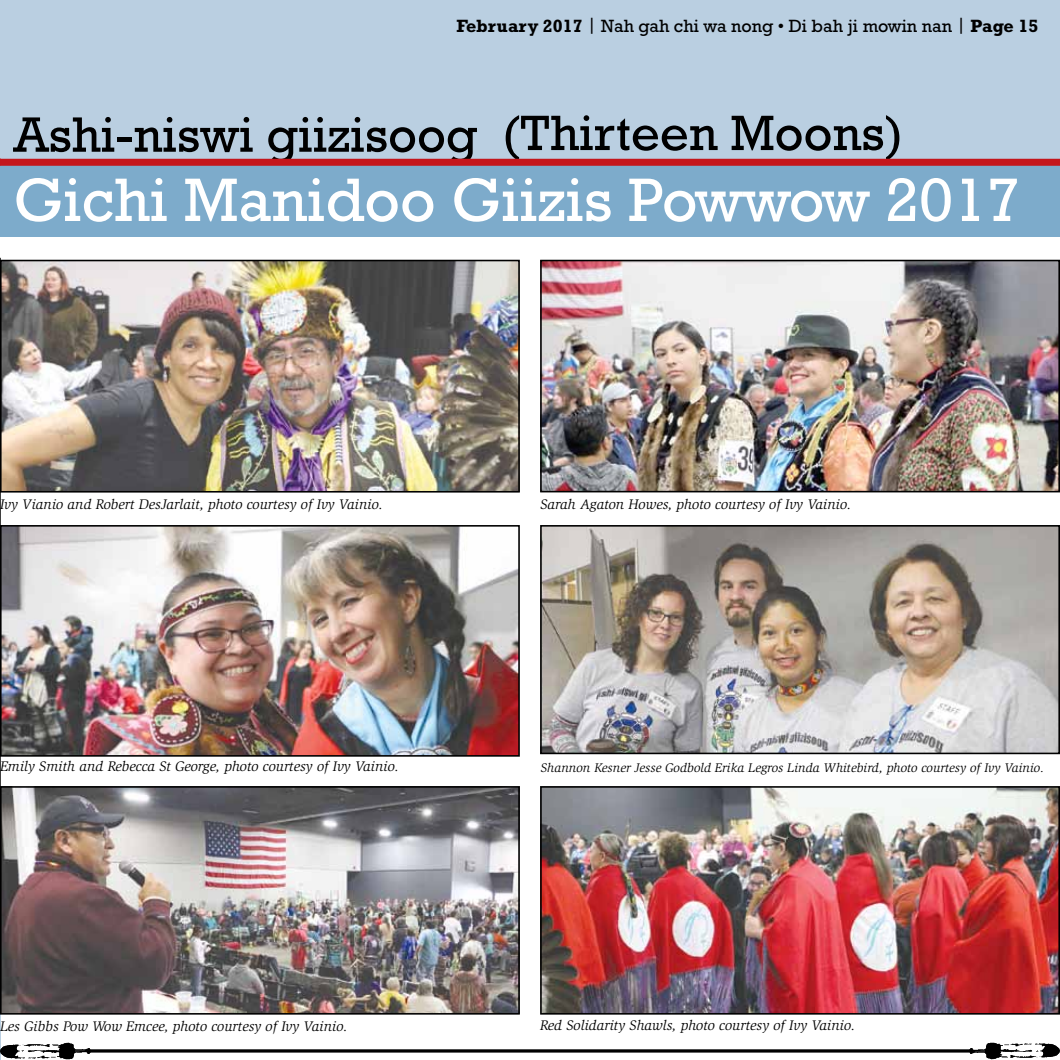
<style>
.page{position:relative;width:1060px;height:1060px;background:#fff}
.page>*{position:absolute;margin:0;border:0;box-sizing:border-box;transform-origin:0 0}
.t1{font:62.25px "Rockwell Std";color:#fff}
.t2{font:50.4px "Rockwell Std";color:#000}
.t3{font:18px "Rockwell Std";color:#000}
.t4{font:italic 14.25px "Slimbach Std";color:#000}
.t5{font:italic 12.9px "Slimbach Std";color:#000}
.s1{font-weight:700}
</style>
<div class="page">
<div style="left:0;top:158px;width:1059px;height:79px;background:#7dabcb"></div>
<hr style="left:0;top:0;width:1px;height:162px;background:#bacfe1">
<div style="left:1px;top:0;width:1058px;height:163px;background:#bacfe1"></div>
<hr style="left:0;top:949px;width:1px;height:110px;background:#bacfe1">
<div style="left:0;top:159px;width:1059px;height:7px;background:#c4161c"></div>
<img style="left:0;top:1042px;width:92px;height:17px">
<img style="left:967px;top:1042px;width:92px;height:17px">
<hr style="left:89px;top:1049px;width:881px;height:2px;background:#000">
<img style="left:3px;top:263px;width:513px;height:226px">
<div style="left:0;top:260px;width:519px;height:232px;border:2px solid #000"></div>
<img style="left:543px;top:263px;width:513px;height:226px">
<div style="left:540px;top:260px;width:519px;height:232px;border:2px solid #000"></div>
<img style="left:3px;top:528px;width:513px;height:225px">
<div style="left:0;top:525px;width:519px;height:231px;border:2px solid #000"></div>
<img style="left:543px;top:528px;width:513px;height:223px">
<div style="left:540px;top:525px;width:519px;height:229px;border:2px solid #000"></div>
<img style="left:3px;top:788px;width:513px;height:223px">
<div style="left:0;top:785px;width:519px;height:229px;border:2px solid #000"></div>
<img style="left:543px;top:788px;width:513px;height:223px">
<div style="left:540px;top:785px;width:519px;height:229px;border:2px solid #000"></div>
<svg style="left:0;top:563px;width:1px;height:335px"></svg>
<svg style="left:0;top:258px;width:1px;height:268px"></svg>
<p class="t3" style="left:456px;top:15px;width:583px"><span class="s1">February 2017</span> | Nah gah chi wa nong • Di bah ji mowin nan | <span class="s1">Page 15</span></p>
<h2 class="t2" style="left:13px;top:105px;width:891px">Ashi-niswi giizisoog (Thirteen Moons)</h2>
<h1 class="t1" style="left:14px;top:164px;width:1008px">Gichi Manidoo Giizis Powwow 2017</h1>
<p class="t4" style="left:0;top:496px;width:384px">Ivy Vianio and Robert DesJarlait, photo courtesy of Ivy Vainio.</p>
<p class="t4" style="left:540px;top:495px;width:312px">Sarah Agaton Howes, photo courtesy of Ivy Vainio.</p>
<p class="t4" style="left:0;top:758px;width:400px">Emily Smith and Rebecca St George, photo courtesy of Ivy Vainio.</p>
<p class="t5" style="left:540px;top:760px;width:504px">Shannon Kesner Jesse Godbold Erika Legros Linda Whitebird, photo courtesy of Ivy Vainio.</p>
<p class="t4" style="left:0;top:1017px;width:349px">Les Gibbs Pow Wow Emcee, photo courtesy of Ivy Vainio.</p>
<p class="t4" style="left:540px;top:1016px;width:317px">Red Solidarity Shawls, photo courtesy of Ivy Vainio.</p>
</div>
